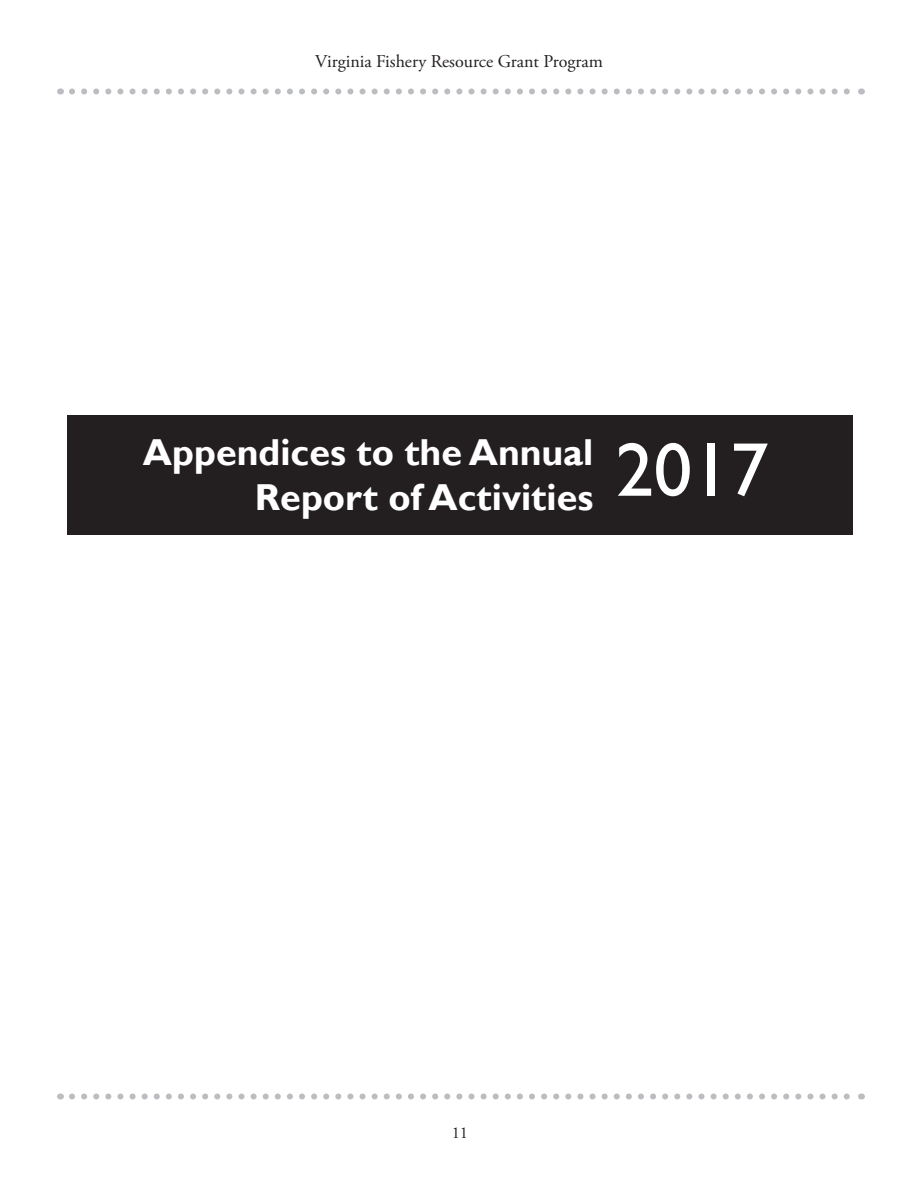
<style>
.page{position:relative;width:918px;height:1188px;background:#fff}
.page>*{position:absolute;margin:0;border:0;box-sizing:border-box;transform-origin:0 0}
.t1{font:700 37.5px/45px "Gill Sans";color:#fff}
.t2{font:18px "Adobe Garamond Pro";color:#231f20}
.t3{font:16.5px "Adobe Garamond Pro";color:#231f20}
</style>
<div class="page">
<svg style="left:72px;top:88px;width:778px;height:6px"></svg>
<svg style="left:72px;top:1094px;width:778px;height:6px"></svg>
<div style="left:68px;top:415px;width:785px;height:120px;background:#231f20"></div>
<p class="t2" style="left:315px;top:51px;width:289px">Virginia Fishery Resource Grant Program</p>
<p class="t1" style="left:255px;top:431px;width:515px;text-indent:-112px">Appendices to the Annual<br>Report of Activities <sup>2017</sup></p>
<p class="t3" style="left:452px;top:1122px;width:18px">11</p>
</div>
